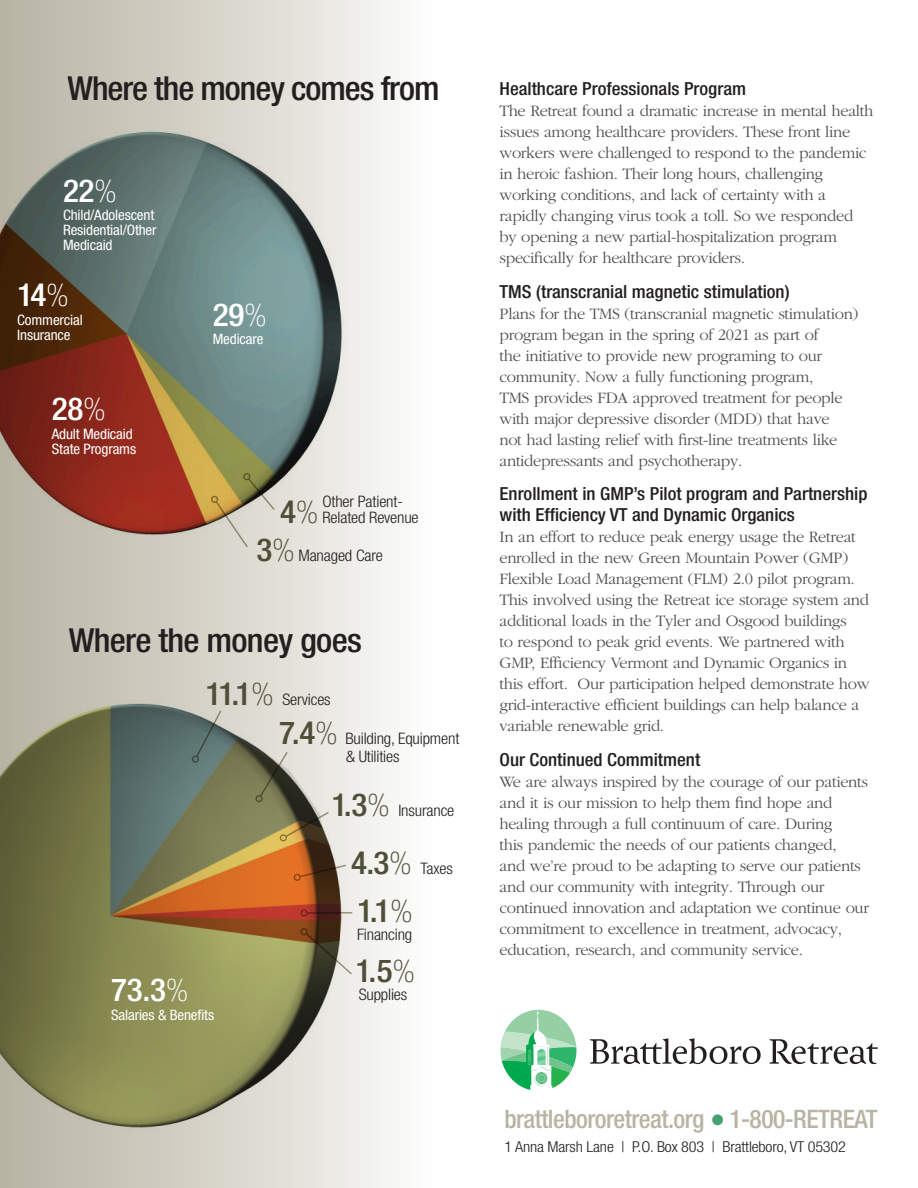
<style>
.page{position:relative;width:918px;height:1188px;background:#fff}
.page>*{position:absolute;margin:0;border:0;box-sizing:border-box;transform-origin:0 0}
.t1{font:500 condensed 33.15px "Helvetica Neue";letter-spacing:-.03em;color:#231f20;scale:1.04 1}
.t2{font:500 condensed 33.15px "Helvetica Neue";letter-spacing:-.03em;color:#231f20;scale:1.05 1}
.t3{font:500 condensed 31.65px "Helvetica Neue";letter-spacing:-.01em;color:#fff;scale:1.05 1}
.t4{font:500 condensed 31.65px "Helvetica Neue";color:#504d39;scale:1.05 1}
.t5{font:500 condensed 25.5px "Helvetica Neue";letter-spacing:-.02em;color:#b8b4a4}
.t6{font:500 condensed 18px/21px "Helvetica Neue";color:#231f20;scale:1.05 1}
.t7{font:300 16.5px/21px "Garamond";letter-spacing:-.02em;color:#4b4c4d}
.t8{font:300 condensed 15.9px "Helvetica Neue";letter-spacing:-.01em;color:#231f20;scale:1.05 1}
.t9{font:300 condensed 15px "Helvetica Neue";letter-spacing:-.01em;color:#231f20;scale:1.08 1}
.t10{font:condensed 14.4px/15px "Helvetica Neue";letter-spacing:-.01em;color:#fff;scale:1.05 1}
.s1{font-weight:100}
.s2{font-weight:500;font-size:31.65px;color:#504d39}
.s3{font-weight:100;font-size:31.65px;color:#504d39}
.s4{color:#46a074}
</style>
<div class="page">
<div style="left:0;top:0;width:435px;height:1188px;background:linear-gradient(to right,#b6b1a1,#fcfcfa)"></div>
<img style="left:0;top:639px;width:376px;height:534px">
<svg style="left:500px;top:1009px;width:77px;height:81px"></svg>
<svg style="left:590px;top:1038px;width:171px;height:26px"></svg>
<svg style="left:769px;top:1039px;width:109px;height:25px"></svg>
<svg style="left:254px;top:750px;width:35px;height:54px;background:#6d6d56"></svg>
<svg style="left:278px;top:810px;width:52px;height:33px;background:#817451"></svg>
<img style="left:0;top:106px;width:348px;height:439px">
<svg style="left:190px;top:709px;width:33px;height:55px;background:#70827e"></svg>
<svg style="left:298px;top:864px;width:50px;height:14px"></svg>
<div style="left:294px;top:874px;width:7px;height:7px;border:1px solid #a19a84;border-radius:50%"></div>
<hr style="left:307px;top:912px;width:45px;height:2px;background:#a19a84">
<div style="left:300px;top:909px;width:8px;height:8px;border:1px solid #a19a84;border-radius:3px"></div>
<svg style="left:299px;top:926px;width:54px;height:50px;background:#817860"></svg>
<svg style="left:210px;top:477px;width:66px;height:72px;background:#bfb595"></svg>
<div style="left:243px;top:473px;width:8px;height:8px;border:1px solid #a19a84;border-radius:2px"></div>
<p class="t1" style="left:68px;top:68px;width:359px">Where the money comes from</p>
<p class="t3" style="left:63px;top:172px;width:53px">22<span class="s1">%</span></p>
<p class="t10" style="left:63px;top:208px;width:88px">Child/Adolescent</p>
<p class="t10" style="left:63px;top:223px;width:91px">Residential/Other<br>Medicaid</p>
<p class="t3" style="left:17px;top:276px;width:51px">14<span class="s1">%</span></p>
<p class="t10" style="left:17px;top:312px;width:64px">Commercial</p>
<p class="t10" style="left:17px;top:327px;width:52px">Insurance</p>
<p class="t3" style="left:52px;top:390px;width:53px">28<span class="s1">%</span></p>
<p class="t10" style="left:52px;top:426px;width:79px">Adult Medicaid</p>
<p class="t10" style="left:52px;top:441px;width:82px">State Programs</p>
<p class="t3" style="left:213px;top:295px;width:53px">29<span class="s1">%</span></p>
<p class="t10" style="left:213px;top:332px;width:50px">Medicare</p>
<p class="t4" style="left:280px;top:493px;width:38px">4<span class="s1">%</span></p>
<p class="t8" style="left:322px;top:492px;width:78px">Other Patient-</p>
<p class="t8" style="left:322px;top:509px;width:93px">Related Revenue</p>
<p class="t8" style="left:256px;top:546px;width:122px"><span class="s2">3</span><span class="s3">%</span> Managed Care</p>
<p class="t2" style="left:69px;top:621px;width:281px">Where the money goes</p>
<p class="t8" style="left:206px;top:690px;width:121px"><span class="s2">11.1</span><span class="s3">%</span> Services</p>
<p class="t8" style="left:279px;top:729px;width:173px"><span class="s2">7.4</span><span class="s3">%</span> Building, Equipment</p>
<p class="t8" style="left:346px;top:747px;width:52px">&amp; Utilities</p>
<p class="t8" style="left:332px;top:801px;width:119px"><span class="s2">1.3</span><span class="s3">%</span> Insurance</p>
<p class="t8" style="left:351px;top:860px;width:99px"><span class="s2">4.3</span><span class="s3">%</span> Taxes</p>
<p class="t4" style="left:357px;top:892px;width:55px">1.1<span class="s1">%</span></p>
<p class="t8" style="left:357px;top:926px;width:54px">Financing</p>
<p class="t4" style="left:356px;top:952px;width:58px">1.5<span class="s1">%</span></p>
<p class="t3" style="left:111px;top:971px;width:75px">73.3<span class="s1">%</span></p>
<p class="t8" style="left:359px;top:986px;width:48px">Supplies</p>
<p class="t10" style="left:111px;top:1007px;width:100px">Salaries &amp; Benefits</p>
<p class="t6" style="left:500px;top:78px;width:236px">Healthcare Professionals Program</p>
<p class="t7" style="left:500px;top:101px;width:375px">The Retreat found a dramatic increase in mental health issues among healthcare providers. These front line workers were challenged to respond to the pandemic in heroic fashion. Their long hours, challenging working conditions, and lack of certainty with a rapidly changing virus took a toll. So we responded by opening a new partial-hospitalization program specifically for healthcare providers.</p>
<p class="t6" style="left:500px;top:280px;width:278px">TMS (transcranial magnetic stimulation)</p>
<p class="t7" style="left:500px;top:303px;width:361px">Plans for the TMS (transcranial magnetic stimulation) program began in the spring of 2021 as part of<br>the initiative to provide new programing to our community. Now a fully functioning program,<br>TMS provides FDA approved treatment for people with major depressive disorder (MDD) that have<br>not had lasting relief with first-line treatments like antidepressants and psychotherapy.</p>
<p class="t6" style="left:500px;top:483px;width:352px">Enrollment in GMP’s Pilot program and Partnership with Efficiency VT and Dynamic Organics</p>
<p class="t7" style="left:500px;top:527px;width:372px">In an effort to reduce peak energy usage the Retreat enrolled in the new Green Mountain Power (GMP)<br>Flexible Load Management (FLM) 2.0 pilot program.<br>This involved using the Retreat ice storage system and additional loads in the Tyler and Osgood buildings<br>to respond to peak grid events. We partnered with GMP, Efficiency Vermont and Dynamic Organics in this effort. Our participation helped demonstrate how grid-interactive efficient buildings can help balance a variable renewable grid.</p>
<p class="t6" style="left:500px;top:748px;width:193px">Our Continued Commitment</p>
<p class="t7" style="left:500px;top:771px;width:371px">We are always inspired by the courage of our patients and it is our mission to help them find hope and healing through a full continuum of care. During<br>this pandemic the needs of our patients changed,<br>and we’re proud to be adapting to serve our patients and our community with integrity. Through our continued innovation and adaptation we continue our commitment to excellence in treatment, advocacy, education, research, and community service.</p>
<p class="t5" style="left:504px;top:1104px;width:375px">brattlebororetreat.org <span class="s4">●</span> 1-800-RETREAT</p>
<p class="t9" style="left:504px;top:1138px;width:318px">1 Anna Marsh Lane | P.O. Box 803 | Brattleboro, VT 05302</p>
</div>
